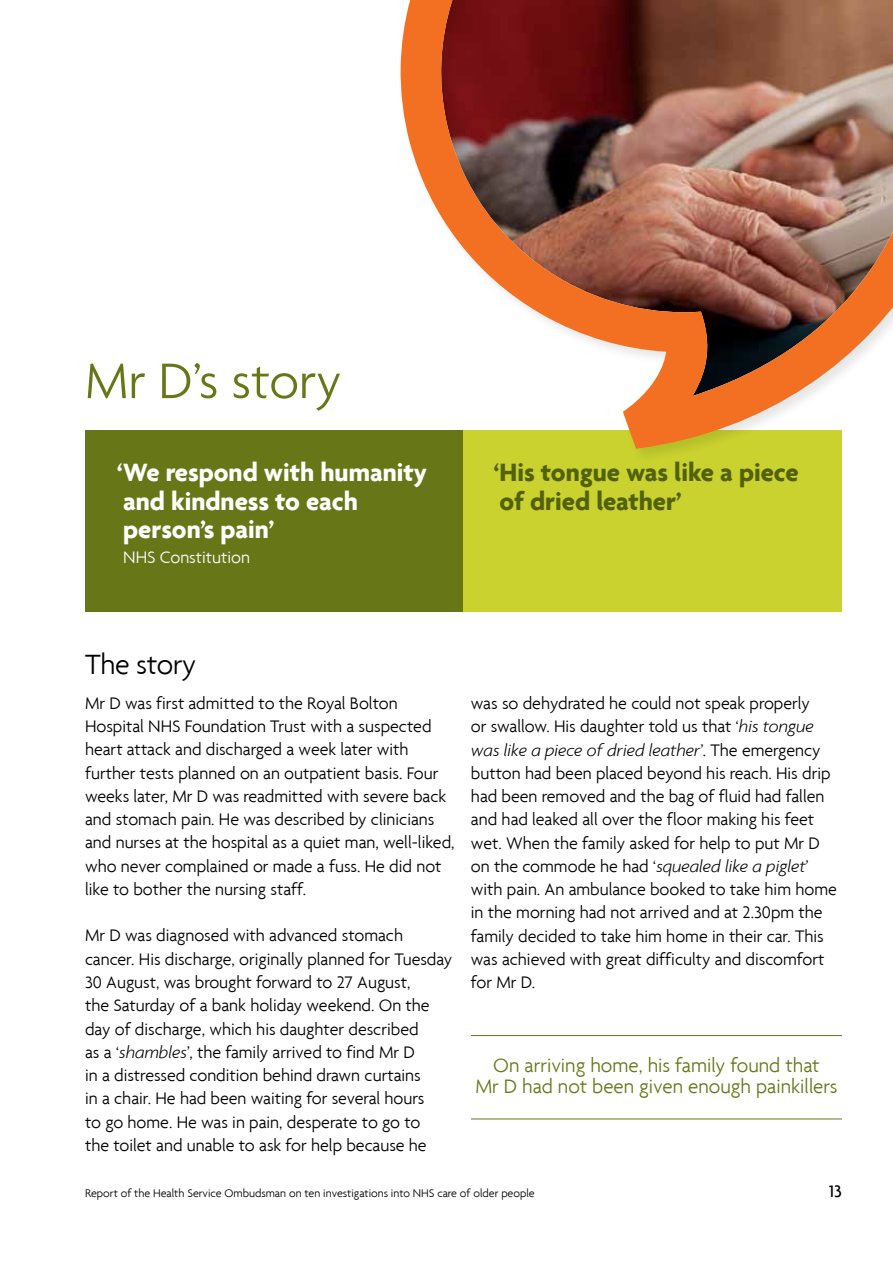
<style>
.page{position:relative;width:893px;height:1263px;background:#fff}
.page>*{position:absolute;margin:0;border:0;box-sizing:border-box;transform-origin:0 0}
.t1{font:300 54px "Agenda";color:#677718}
.t2{font:300 30px "Agenda";letter-spacing:-.01em;color:#000}
.t3{font:700 27px/28.5px "Agenda";color:#fff}
.t4{font:700 27px/28.5px "Agenda";color:#53610d}
.t5{font:300 21px/21px "Agenda";color:#677718;text-align:center}
.t6{font:300 18px/23.2px "Agenda";color:#000}
.t7{font:300 18px "Agenda";color:#fff}
.t8{font:500 18px "Agenda";color:#000}
.t9{font:300 12px "Agenda";color:#000}
.s1{font-style:italic}
</style>
<div class="page">
<div style="left:85px;top:430px;width:378px;height:181px;background:#677718"></div>
<div style="left:463px;top:430px;width:379px;height:181px;background:#c9d22f"></div>
<div style="left:397px;top:0;width:496px;height:463px;background:#000;opacity:.1"></div>
<img style="left:400px;top:0;width:493px;height:449px">
<hr style="left:471px;top:1035px;width:371px;height:1px;background:#677718">
<hr style="left:471px;top:1118px;width:371px;height:1px;background:#677718">
<h1 class="t1" style="left:85px;top:349px;width:258px">Mr D’s story</h1>
<h3 class="t3" style="left:117px;top:458px;width:312px">‘We respond with humanity and kindness to each person’s pain’</h3>
<p class="t7" style="left:123px;top:547px;width:128px">NHS Constitution</p>
<h3 class="t4" style="left:494px;top:458px;width:306px">‘His tongue was like a piece of dried leather’</h3>
<h2 class="t2" style="left:85px;top:646px;width:113px">The story</h2>
<p class="t6" style="left:85px;top:691px;width:371px">Mr D was first admitted to the Royal Bolton Hospital NHS Foundation Trust with a suspected heart attack and discharged a week later with further tests planned on an outpatient basis. Four weeks later, Mr D was readmitted with severe back and stomach pain. He was described by clinicians and nurses at the hospital as a quiet man, well-liked, who never complained or made a fuss. He did not like to bother the nursing staff.</p>
<p class="t6" style="left:85px;top:924px;width:369px">Mr D was diagnosed with advanced stomach cancer. His discharge, originally planned for Tuesday 30 August, was brought forward to 27 August,<br>the Saturday of a bank holiday weekend. On the day of discharge, which his daughter described<br>as a ‘<span class="s1">shambles</span>’, the family arrived to find Mr D<br>in a distressed condition behind drawn curtains<br>in a chair. He had been waiting for several hours<br>to go home. He was in pain, desperate to go to<br>the toilet and unable to ask for help because he</p>
<p class="t6" style="left:471px;top:691px;width:367px">was so dehydrated he could not speak properly<br>or swallow. His daughter told us that ‘<span class="s1">his tongue was like a piece of dried leather</span>’. The emergency button had been placed beyond his reach. His drip had been removed and the bag of fluid had fallen and had leaked all over the floor making his feet wet. When the family asked for help to put Mr D on the commode he had ‘<span class="s1">squealed like a piglet</span>’ with pain. An ambulance booked to take him home in the morning had not arrived and at 2.30pm the family decided to take him home in their car. This was achieved with great difficulty and discomfort for Mr D.</p>
<p class="t5" style="left:475px;top:1054px;width:364px">On arriving home, his family found that<br>Mr D had not been given enough painkillers</p>
<p class="t9" style="left:85px;top:1186px;width:451px">Report of the Health Service Ombudsman on ten investigations into NHS care of older people</p>
<p class="t8" style="left:829px;top:1180px;width:14px">13</p>
</div>
